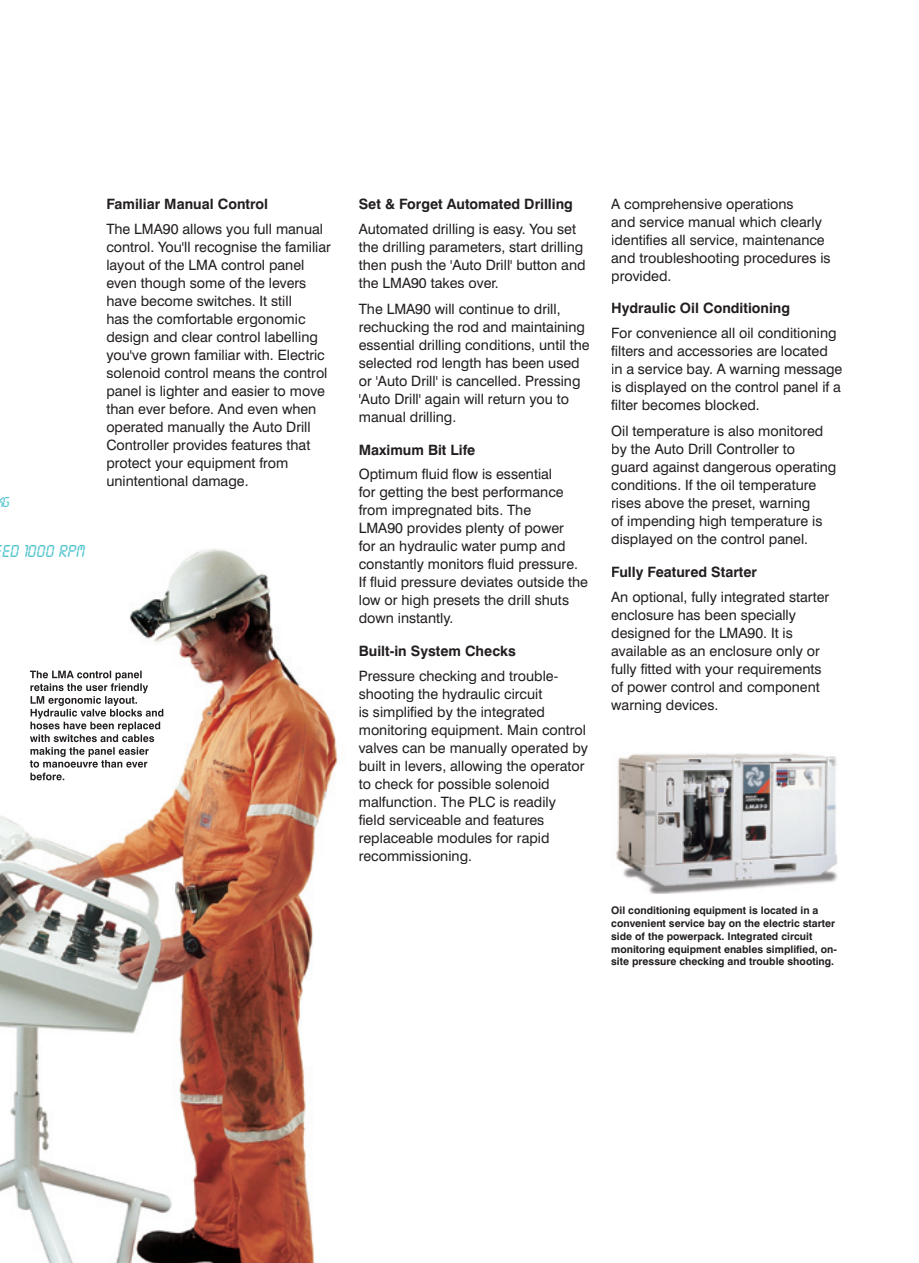
<style>
.page{position:relative;width:919px;height:1263px;background:#fff}
.page>*{position:absolute;margin:0;border:0;box-sizing:border-box;transform-origin:0 0}
.t1{font:18px "Lcd D";color:#54c5cf}
.t2{font:15px "Lcd D";color:#54c5cf}
.t3{font:14.25px/18px "Swiss 721 BT";color:#231f20}
.t4{font:700 14.25px "Swiss 721 BT";color:#231f20}
.t5{font:700 10.5px/12.8px "Swiss 721 BT";color:#231f20}
</style>
<div class="page">
<img style="left:0;top:549px;width:338px;height:714px">
<img style="left:30px;top:671px;width:112px;height:9px">
<img style="left:30px;top:683px;width:118px;height:10px">
<img style="left:31px;top:696px;width:107px;height:10px">
<img style="left:31px;top:709px;width:133px;height:10px">
<img style="left:30px;top:722px;width:131px;height:9px">
<img style="left:30px;top:734px;width:124px;height:8px">
<img style="left:30px;top:747px;width:119px;height:10px">
<img style="left:30px;top:760px;width:117px;height:8px">
<img style="left:30px;top:773px;width:34px;height:7px">
<img style="left:616px;top:753px;width:222px;height:140px">
<p class="t2" style="left:2px;top:494px;width:9px">G</p>
<p class="t1" style="left:2px;top:542px;width:84px">ED 1000 RPM</p>
<p class="t4" style="left:106px;top:195px;width:163px">Familiar Manual Control</p>
<p class="t3" style="left:106px;top:219px;width:226px">The LMA90 allows you full manual control. You'll recognise the familiar layout of the LMA control panel even though some of the levers have become switches. It still<br>has the comfortable ergonomic design and clear control labelling you've grown familiar with. Electric solenoid control means the control panel is lighter and easier to move than ever before. And even when operated manually the Auto Drill<br>Controller provides features that protect your equipment from unintentional damage.</p>
<p class="t4" style="left:359px;top:195px;width:216px">Set &amp; Forget Automated Drilling</p>
<p class="t3" style="left:359px;top:219px;width:228px">Automated drilling is easy. You set the drilling parameters, start drilling then push the 'Auto Drill' button and the LMA90 takes over.</p>
<p class="t3" style="left:359px;top:300px;width:232px">The LMA90 will continue to drill, rechucking the rod and maintaining essential drilling conditions, until the selected rod length has been used or 'Auto Drill' is cancelled. Pressing 'Auto Drill' again will return you to manual drilling.</p>
<p class="t4" style="left:359px;top:441px;width:118px">Maximum Bit Life</p>
<p class="t3" style="left:359px;top:465px;width:231px">Optimum fluid flow is essential<br>for getting the best performance from impregnated bits. The<br>LMA90 provides plenty of power<br>for an hydraulic water pump and constantly monitors fluid pressure.<br>If fluid pressure deviates outside the low or high presets the drill shuts down instantly.</p>
<p class="t4" style="left:359px;top:642px;width:159px">Built-in System Checks</p>
<p class="t3" style="left:359px;top:666px;width:231px">Pressure checking and trouble&shy;shooting the hydraulic circuit<br>is simplified by the integrated monitoring equipment. Main control valves can be manually operated by built in levers, allowing the operator to check for possible solenoid malfunction. The PLC is readily<br>field serviceable and features replaceable modules for rapid recommissioning.</p>
<p class="t3" style="left:611px;top:194px;width:221px">A comprehensive operations<br>and service manual which clearly identifies all service, maintenance and troubleshooting procedures is provided.</p>
<p class="t4" style="left:611px;top:300px;width:180px">Hydraulic Oil Conditioning</p>
<p class="t3" style="left:611px;top:324px;width:233px">For convenience all oil conditioning filters and accessories are located in a service bay. A warning message is displayed on the control panel if a filter becomes blocked.</p>
<p class="t3" style="left:611px;top:422px;width:227px">Oil temperature is also monitored by the Auto Drill Controller to<br>guard against dangerous operating conditions. If the oil temperature rises above the preset, warning<br>of impending high temperature is displayed on the control panel.</p>
<p class="t4" style="left:611px;top:563px;width:147px">Fully Featured Starter</p>
<p class="t3" style="left:611px;top:587px;width:219px">An optional, fully integrated starter enclosure has been specially designed for the LMA90. It is available as an enclosure only or fully fitted with your requirements of power control and component warning devices.</p>
<p class="t5" style="left:611px;top:904px;width:227px">Oil conditioning equipment is located in a convenient service bay on the electric starter side of the powerpack. Integrated circuit monitoring equipment enables simplified, on&shy;site pressure checking and trouble shooting.</p>
</div>
